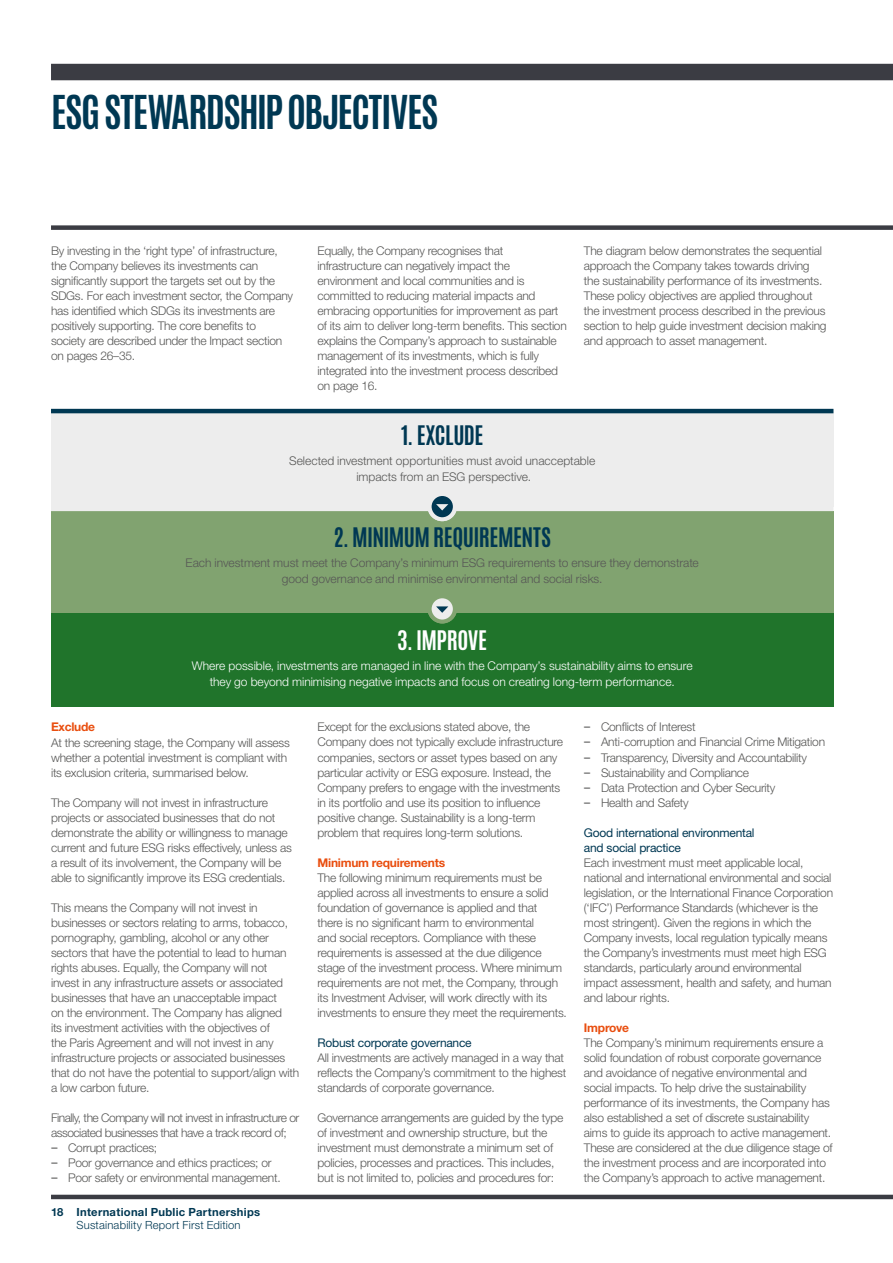
<style>
.page{position:relative;width:893px;height:1263px;background:#fff}
.page>*{position:absolute;margin:0;border:0;box-sizing:border-box;transform-origin:0 0}
.t1{font:700 39px "Antonio";letter-spacing:-.04em;color:#003853}
.t2{font:700 22.5px "Antonio";letter-spacing:-.025em;color:#003853}
.t3{font:700 22.5px "Antonio";letter-spacing:-.02em;color:#fff}
.t4{font:300 12px/15px "Helvetica Neue LT Std";letter-spacing:-.02em;color:#575756}
.t5{font:300 12px/15.8px "Helvetica Neue LT Std";color:#575756;text-align:center}
.t6{font:300 12px/15.8px "Helvetica Neue LT Std";color:#fff;text-align:center}
.t7{font:300 12px/15px "Helvetica Neue LT Std";letter-spacing:-.04em;color:#575756}
.t8{font:12px/15px "Helvetica Neue LT Std";letter-spacing:-.02em;color:#003853}
.t9{font:700 12px "Helvetica Neue LT Std";letter-spacing:-.02em;color:#e94e0f}
.t10{font:700 11.25px "Helvetica Neue LT Std";letter-spacing:.025em;color:#003853}
.t11{font:300 11.25px "Helvetica Neue LT Std";letter-spacing:.015em;color:#003853}
.s1{font-family:"Antonio";font-weight:400}
</style>
<div class="page">
<hr style="left:51px;top:1195px;width:842px;height:4px;background:#3b3c43">
<div style="left:51px;top:225px;width:842px;height:5px;background:#3b3c43"></div>
<div style="left:51px;top:64px;width:842px;height:16px;background:#3b3c43"></div>
<div style="left:51px;top:409px;width:782px;height:98px;background:#ededed"></div>
<div style="left:51px;top:511px;width:782px;height:102px;background:#81a370"></div>
<div style="left:51px;top:613px;width:782px;height:94px;background:#20742b"></div>
<hr style="left:51px;top:507px;width:782px;height:4px;background:#ededed">
<div style="left:432px;top:496px;width:21px;height:21px;background:#003853;border-radius:50%"></div>
<svg style="left:427px;top:504px;width:30px;height:17px"></svg>
<div style="left:432px;top:598px;width:21px;height:22px;background:#ededed;border-radius:50%"></div>
<svg style="left:428px;top:606px;width:29px;height:17px"></svg>
<hr style="left:51px;top:409px;width:782px;height:4px;background:#003853">
<h1 class="t1" style="left:51px;top:83px;width:389px">ESG STEWARDSHIP OBJECTIVES</h1>
<p class="t4" style="left:51px;top:243px;width:244px">By investing in the ‘right type’ of infrastructure, the Company believes its investments can significantly support the targets set out by the SDGs. For each investment sector, the Company has identified which SDGs its investments are positively supporting. The core benefits to society are described under the Impact section on pages 26–35.</p>
<p class="t4" style="left:317px;top:243px;width:251px">Equally, the Company recognises that infrastructure can negatively impact the environment and local communities and is committed to reducing material impacts and embracing opportunities for improvement as part of its aim to deliver long-term benefits. This section explains the Company’s approach to sustainable management of its investments, which is fully integrated into the investment process described on page 16.</p>
<p class="t4" style="left:584px;top:243px;width:244px">The diagram below demonstrates the sequential approach the Company takes towards driving the sustainability performance of its investments.<br>These policy objectives are applied throughout the investment process described in the previous section to help guide investment decision making and approach to asset management.</p>
<h2 class="t2" style="left:401px;top:418px;width:84px">1. EXCLUDE</h2>
<p class="t5" style="left:289px;top:453px;width:308px">Selected investment opportunities must avoid unacceptable impacts from an ESG perspective.</p>
<h2 class="t2" style="left:333px;top:521px;width:219px">2. MINIMUM REQUIREMENTS</h2>
<p class="t5" style="left:186px;top:555px;width:515px">Each investment must meet the Company’s minimum ESG requirements to ensure they demonstrate good governance and minimise environmental and social risks.</p>
<h2 class="t3" style="left:397px;top:623px;width:91px">3. IMPROVE</h2>
<p class="t6" style="left:192px;top:657px;width:502px">Where possible, investments are managed in line with the Company’s sustainability aims to ensure they go beyond minimising negative impacts and focus on creating long-term performance.</p>
<p class="t9" style="left:51px;top:720px;width:46px">Exclude</p>
<p class="t4" style="left:51px;top:734px;width:240px">At the screening stage, the Company will assess whether a potential investment is compliant with its exclusion criteria, summarised below.</p>
<p class="t4" style="left:51px;top:794px;width:242px">The Company will not invest in infrastructure projects or associated businesses that do not demonstrate the ability or willingness to manage current and future ESG risks effectively, unless as a result of its involvement, the Company will be able to significantly improve its ESG credentials.</p>
<p class="t4" style="left:51px;top:899px;width:250px">This means the Company will not invest in businesses or sectors relating to arms, tobacco, pornography, gambling, alcohol or any other sectors that have the potential to lead to human rights abuses. Equally, the Company will not<br>invest in any infrastructure assets or associated businesses that have an unacceptable impact<br>on the environment. The Company has aligned<br>its investment activities with the objectives of<br>the Paris Agreement and will not invest in any infrastructure projects or associated businesses that do not have the potential to support/align with a low carbon future.</p>
<p class="t7" style="left:51px;top:1109px;width:250px">Finally, the Company will not invest in infrastructure or associated businesses that have a track record of;</p>
<p class="t4" style="left:51px;top:1139px;width:108px"><span class="s1">—</span> Corrupt practices;</p>
<p class="t4" style="left:51px;top:1154px;width:222px"><span class="s1">—</span> Poor governance and ethics practices; or</p>
<p class="t4" style="left:51px;top:1169px;width:231px"><span class="s1">—</span> Poor safety or environmental management.</p>
<p class="t10" style="left:51px;top:1205px;width:14px">18</p>
<p class="t10" style="left:77px;top:1205px;width:185px">International Public Partnerships</p>
<p class="t11" style="left:77px;top:1218px;width:166px">Sustainability Report First Edition</p>
<p class="t4" style="left:317px;top:719px;width:247px">Except for the exclusions stated above, the Company does not typically exclude infrastructure companies, sectors or asset types based on any particular activity or ESG exposure. Instead, the Company prefers to engage with the investments in its portfolio and use its position to influence positive change. Sustainability is a long-term problem that requires long-term solutions.</p>
<p class="t9" style="left:317px;top:855px;width:129px">Minimum requirements</p>
<p class="t4" style="left:317px;top:869px;width:251px">The following minimum requirements must be applied across all investments to ensure a solid foundation of governance is applied and that<br>there is no significant harm to environmental<br>and social receptors. Compliance with these requirements is assessed at the due diligence stage of the investment process. Where minimum requirements are not met, the Company, through its Investment Adviser, will work directly with its investments to ensure they meet the requirements.</p>
<p class="t8" style="left:317px;top:1034px;width:156px">Robust corporate governance</p>
<p class="t4" style="left:317px;top:1049px;width:250px">All investments are actively managed in a way that reflects the Company’s commitment to the highest standards of corporate governance.</p>
<p class="t4" style="left:317px;top:1109px;width:247px">Governance arrangements are guided by the type of investment and ownership structure, but the investment must demonstrate a minimum set of policies, processes and practices. This includes, but is not limited to, policies and procedures for:</p>
<p class="t4" style="left:584px;top:719px;width:113px"><span class="s1">—</span> Conflicts of Interest</p>
<p class="t4" style="left:584px;top:734px;width:243px"><span class="s1">—</span> Anti-corruption and Financial Crime Mitigation</p>
<p class="t4" style="left:584px;top:749px;width:225px"><span class="s1">—</span> Transparency, Diversity and Accountability</p>
<p class="t4" style="left:584px;top:764px;width:167px"><span class="s1">—</span> Sustainability and Compliance</p>
<p class="t4" style="left:584px;top:779px;width:193px"><span class="s1">—</span> Data Protection and Cyber Security</p>
<p class="t4" style="left:584px;top:794px;width:106px"><span class="s1">—</span> Health and Safety</p>
<p class="t8" style="left:584px;top:824px;width:172px">Good international environmental and social practice</p>
<p class="t4" style="left:584px;top:854px;width:251px">Each investment must meet applicable local, national and international environmental and social legislation, or the International Finance Corporation (‘IFC’) Performance Standards (whichever is the most stringent). Given the regions in which the Company invests, local regulation typically means the Company’s investments must meet high ESG standards, particularly around environmental impact assessment, health and safety, and human and labour rights.</p>
<p class="t9" style="left:584px;top:1020px;width:47px">Improve</p>
<p class="t4" style="left:584px;top:1034px;width:250px">The Company’s minimum requirements ensure a solid foundation of robust corporate governance and avoidance of negative environmental and social impacts. To help drive the sustainability performance of its investments, the Company has also established a set of discrete sustainability aims to guide its approach to active management.<br>These are considered at the due diligence stage of the investment process and are incorporated into the Company’s approach to active management.</p>
</div>
